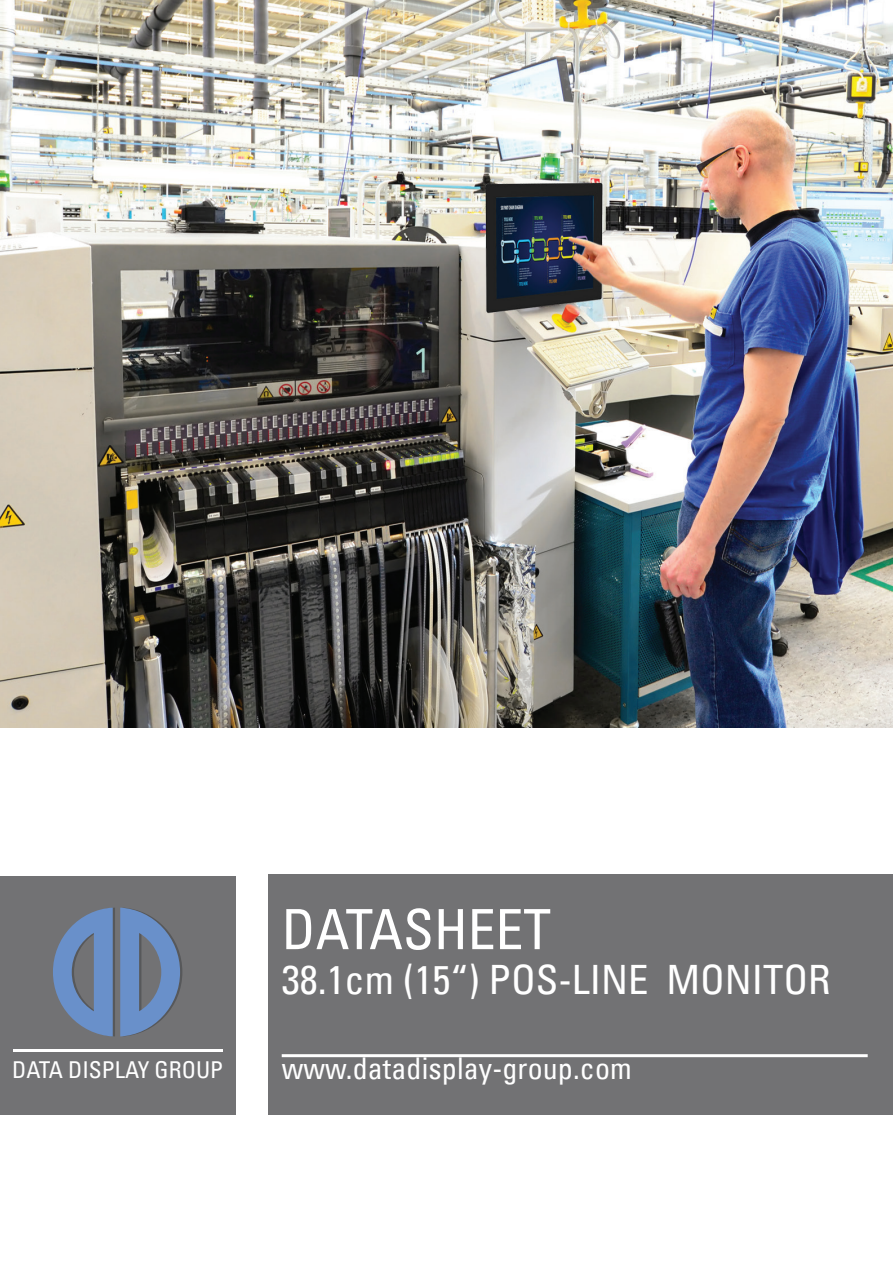
<style>
.page{position:relative;width:893px;height:1263px;background:#fff}
.page>*{position:absolute;margin:0;border:0;box-sizing:border-box;transform-origin:0 0}
.t1{font:condensed 55.5px "Univers Com 57";color:#fff}
.t2{font:condensed 40.5px "Univers Com 57";color:#fff}
.t3{font:condensed 30px "Univers Com 57";letter-spacing:.005em;color:#fff}
.t4{font:condensed 23.25px "Univers Com 57";color:#fff}
</style>
<div class="page">
<div style="left:268px;top:874px;width:625px;height:240px;background:#727274"></div>
<div style="left:0;top:876px;width:236px;height:238px;background:#727274"></div>
<hr style="left:13px;top:1049px;width:209px;height:2px;background:#fff">
<svg style="left:53px;top:908px;width:129px;height:128px"></svg>
<img style="left:0;top:0;width:893px;height:727px">
<hr style="left:282px;top:1054px;width:586px;height:3px;background:#fff">
<h1 class="t1" style="left:282px;top:894px;width:271px">DATASHEET</h1>
<p class="t2" style="left:282px;top:954px;width:550px">38.1cm (15“) POS-LINE MONITOR</p>
<p class="t4" style="left:12px;top:1055px;width:213px">DATA DISPLAY GROUP</p>
<p class="t3" style="left:282px;top:1049px;width:352px">www.datadisplay-group.com</p>
</div>
